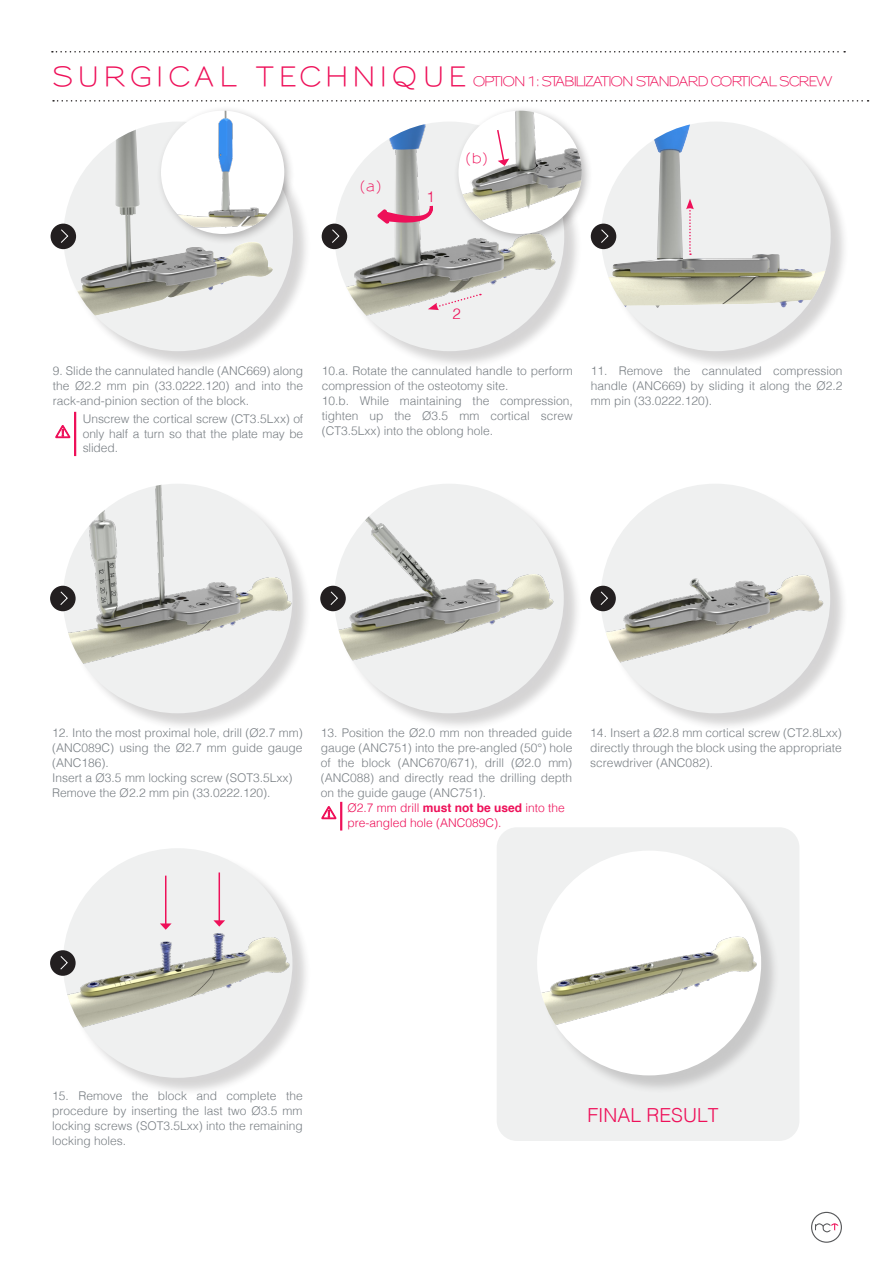
<style>
.page{position:relative;width:893px;height:1263px;background:#fff}
.page>*{position:absolute;margin:0;border:0;box-sizing:border-box;transform-origin:0 0}
.t1{font:300 19.35px "Helvetica";color:#ee1059}
.t2{font:300 15px "Helvetica";color:#ee1059}
.titre1{font:600 13.5px "Sansumi";letter-spacing:-.125em;color:#ee1059}
.texte{font:300 12px/15px "Helvetica";color:#797f84;text-align:justify}
.t3{font:300 12px "Helvetica";color:#ee1059}
.s1{font-size:27px}
.s2{font-weight:700}
</style>
<div class="page">
<svg style="left:811px;top:1212px;width:31px;height:31px"></svg>
<svg style="left:52px;top:51px;width:793px;height:2px"></svg>
<div style="left:65px;top:850px;width:246px;height:246px;background:#231f20;opacity:.19"></div>
<div style="left:63px;top:848px;width:229px;height:230px;background:#eff0f0;border-radius:50%"></div>
<img style="left:65px;top:855px;width:227px;height:191px">
<div style="left:336px;top:486px;width:246px;height:246px;background:#231f20;opacity:.19"></div>
<div style="left:334px;top:484px;width:230px;height:229px;background:#eff0f0;border-radius:50%"></div>
<img style="left:334px;top:484px;width:230px;height:211px">
<div style="left:603px;top:486px;width:245px;height:246px;background:#231f20;opacity:.19"></div>
<img style="left:601px;top:484px;width:229px;height:229px;border-radius:115px">
<div style="left:65px;top:486px;width:246px;height:246px;background:#231f20;opacity:.19"></div>
<div style="left:63px;top:484px;width:229px;height:229px;background:#eff0f0;border-radius:50%"></div>
<img style="left:63px;top:484px;width:229px;height:210px">
<div style="left:320px;top:586px;width:26px;height:25px;background:#231f20;border-radius:50%"></div>
<svg style="left:330px;top:591px;width:8px;height:14px"></svg>
<div style="left:590px;top:586px;width:26px;height:25px;background:#231f20;border-radius:50%"></div>
<svg style="left:600px;top:591px;width:8px;height:14px"></svg>
<div style="left:50px;top:586px;width:26px;height:25px;background:#231f20;border-radius:50%"></div>
<svg style="left:60px;top:591px;width:8px;height:14px"></svg>
<div style="left:50px;top:950px;width:26px;height:26px;background:#231f20;border-radius:50%"></div>
<svg style="left:60px;top:956px;width:8px;height:14px"></svg>
<svg style="left:53px;top:100px;width:816px;height:2px"></svg>
<div style="left:497px;top:827px;width:302px;height:314px;background:#eff0f0;border-radius:20px"></div>
<div style="left:539px;top:853px;width:241px;height:241px;background:#231f20;opacity:.19"></div>
<div style="left:537px;top:851px;width:224px;height:224px;background:#fff;border-radius:50%"></div>
<img style="left:537px;top:856px;width:224px;height:188px">
<hr style="left:165px;top:876px;width:1px;height:48px;background:#ee1059">
<svg style="left:160px;top:923px;width:12px;height:7px"></svg>
<hr style="left:219px;top:872px;width:1px;height:49px;background:#ee1059">
<svg style="left:213px;top:920px;width:12px;height:7px"></svg>
<div style="left:337px;top:124px;width:246px;height:245px;background:#231f20;opacity:.19"></div>
<img style="left:335px;top:124px;width:229px;height:227px">
<div style="left:603px;top:124px;width:246px;height:245px;background:#231f20;opacity:.19"></div>
<img style="left:601px;top:122px;width:230px;height:229px;border-radius:115px">
<div style="left:322px;top:224px;width:25px;height:25px;background:#231f20;border-radius:50%"></div>
<svg style="left:332px;top:229px;width:8px;height:14px"></svg>
<div style="left:591px;top:224px;width:25px;height:25px;background:#231f20;border-radius:50%"></div>
<svg style="left:601px;top:229px;width:8px;height:14px"></svg>
<div style="left:66px;top:124px;width:245px;height:245px;background:#231f20;opacity:.19"></div>
<img style="left:63px;top:122px;width:230px;height:229px;border-radius:115px">
<svg style="left:428px;top:294px;width:53px;height:16px"></svg>
<svg style="left:375px;top:184px;width:58px;height:43px"></svg>
<div style="left:453px;top:105px;width:140px;height:140px;background:#231f20;opacity:.3"></div>
<img style="left:458px;top:111px;width:124px;height:123px;border-radius:62px">
<svg style="left:496px;top:128px;width:13px;height:38px"></svg>
<div style="left:156px;top:105px;width:140px;height:140px;background:#231f20;opacity:.3"></div>
<img style="left:161px;top:111px;width:123px;height:121px">
<svg style="left:686px;top:199px;width:8px;height:56px"></svg>
<hr style="left:74px;top:412px;width:2px;height:44px;background:#ee1059">
<svg style="left:55px;top:425px;width:15px;height:13px"></svg>
<div style="left:51px;top:224px;width:25px;height:25px;background:#231f20;border-radius:50%"></div>
<svg style="left:61px;top:229px;width:8px;height:14px"></svg>
<hr style="left:340px;top:802px;width:2px;height:28px;background:#ee1059">
<svg style="left:321px;top:806px;width:15px;height:13px"></svg>
<p class="titre1" style="left:52px;top:75px;width:782px"><span class="s1">S U R G I C A L T EC H N I Q U E</span> OPTION 1: STABILIZATION STANDARD CORTICAL SCREW</p>
<p class="titre1" style="left:359px;top:179px;width:25px">(a)</p>
<p class="t2" style="left:426px;top:184px;width:10px">1</p>
<p class="titre1" style="left:464px;top:151px;width:26px">(b)</p>
<p class="texte" style="left:53px;top:362px;width:252px">9. Slide the cannulated handle (ANC669) along the Ø2.2 mm pin (33.0222.120) and into the rack-and-pinion section of the block.</p>
<p class="texte" style="left:83px;top:411px;width:222px;line-height:14.4px">Unscrew the cortical screw (CT3.5Lxx) of only half a turn so that the plate may be slided.</p>
<p class="t2" style="left:452px;top:301px;width:10px">2</p>
<p class="texte" style="left:322px;top:362px;width:253px">10.a. Rotate the cannulated handle to perform compression of the osteotomy site.</p>
<p class="texte" style="left:322px;top:392px;width:253px">10.b. While maintaining the compression, tighten up the Ø3.5 mm cortical screw (CT3.5Lxx) into the oblong hole.</p>
<p class="texte" style="left:591px;top:362px;width:253px">11. Remove the cannulated compression handle (ANC669) by sliding it along the Ø2.2 mm pin (33.0222.120).</p>
<p class="texte" style="left:52px;top:724px;width:252px">12. Into the most proximal hole, drill (Ø2.7 mm) (ANC089C) using the Ø2.7 mm guide gauge (ANC186).</p>
<p class="texte" style="left:52px;top:769px;width:242px">Insert a Ø3.5 mm locking screw (SOT3.5Lxx)</p>
<p class="texte" style="left:52px;top:784px;width:220px">Remove the Ø2.2 mm pin (33.0222.120).</p>
<p class="texte" style="left:321px;top:724px;width:253px">13. Position the Ø2.0 mm non threaded guide gauge (ANC751) into the pre-angled (50°) hole of the block (ANC670/671), drill (Ø2.0 mm) (ANC088) and directly read the drilling depth on the guide gauge (ANC751).</p>
<p class="t3" style="left:347px;top:797px;width:219px">Ø2.7 mm drill <span class="s2">must not be used</span> into the</p>
<p class="t3" style="left:347px;top:812px;width:156px">pre-angled hole (ANC089C).</p>
<p class="texte" style="left:590px;top:724px;width:253px">14. Insert a Ø2.8 mm cortical screw (CT2.8Lxx) directly through the block using the appropriate screwdriver (ANC082).</p>
<p class="texte" style="left:52px;top:1087px;width:252px">15. Remove the block and complete the procedure by inserting the last two Ø3.5 mm locking screws (SOT3.5Lxx) into the remaining locking holes.</p>
<p class="t1" style="left:587px;top:1099px;width:133px">FINAL RESULT</p>
</div>
